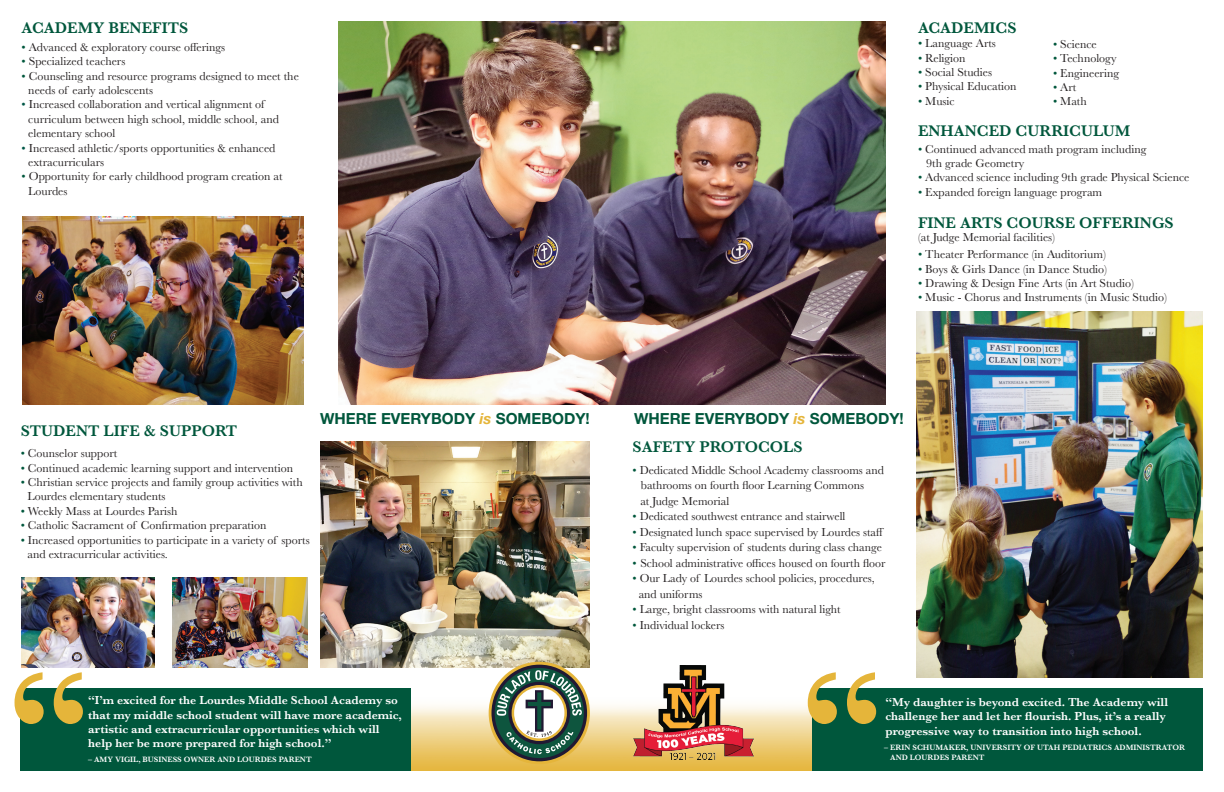
<style>
.page{position:relative;width:1224px;height:792px;background:#fff}
.page>*{position:absolute;margin:0;border:0;box-sizing:border-box;transform-origin:0 0}
.t1{font:600 16px "Baskerville";color:#00573c}
.t2{font:700 15.3px "Helvetica Neue LT Std";color:#00573c}
.t3{font:12px/14.4px "Baskerville";color:#231f20}
.t4{font:600 12px/14.4px "Baskerville";color:#fff}
.t5{font:600 8px/10px "Baskerville";color:#fff}
.s1{color:#00573c}
.s2{color:#005747}
.s3{font-style:italic;color:#e5b53a}
</style>
<div class="page">
<img style="left:411px;top:699px;width:401px;height:71px">
<img style="left:338px;top:22px;width:548px;height:383px">
<img style="left:916px;top:312px;width:286px;height:365px">
<img style="left:173px;top:578px;width:135px;height:89px">
<img style="left:22px;top:578px;width:132px;height:89px">
<img style="left:22px;top:216px;width:281px;height:189px">
<div style="left:21px;top:688px;width:390px;height:82px;background:#00573c"></div>
<div style="left:812px;top:688px;width:390px;height:82px;background:#00573c"></div>
<svg style="left:15px;top:672px;width:68px;height:52px"></svg>
<svg style="left:808px;top:672px;width:68px;height:52px"></svg>
<img style="left:320px;top:441px;width:270px;height:226px">
<svg style="left:489px;top:662px;width:101px;height:102px"></svg>
<img style="left:634px;top:665px;width:119px;height:95px">
<h1 class="t1" style="left:22px;top:17px;width:168px">ACADEMY BENEFITS</h1>
<p class="t3" style="left:22px;top:40px;width:205px"><span class="s1">•</span> Advanced &amp; exploratory course offerings</p>
<p class="t3" style="left:22px;top:54px;width:105px"><span class="s1">•</span> Specialized teachers</p>
<p class="t3" style="left:28px;top:69px;width:272px;text-indent:-7px"><span class="s1">•</span> Counseling and resource programs designed to meet the needs of early adolescents</p>
<p class="t3" style="left:28px;top:97px;width:252px;text-indent:-7px"><span class="s2">•</span> Increased collaboration and vertical alignment of curriculum between high school, middle school, and elementary school</p>
<p class="t3" style="left:28px;top:141px;width:249px;text-indent:-7px"><span class="s2">•</span> Increased athletic/sports opportunities &amp; enhanced extracurriculars</p>
<p class="t3" style="left:28px;top:169px;width:256px;text-indent:-7px"><span class="s1">•</span> Opportunity for early childhood program creation at<br>Lourdes</p>
<h1 class="t1" style="left:918px;top:16px;width:100px">ACADEMICS</h1>
<p class="t3" style="left:918px;top:36px;width:79px"><span class="s1">•</span> Language Arts</p>
<p class="t3" style="left:918px;top:51px;width:49px"><span class="s1">•</span> Religion</p>
<p class="t3" style="left:918px;top:65px;width:76px"><span class="s1">•</span> Social Studies</p>
<p class="t3" style="left:918px;top:80px;width:100px"><span class="s1">•</span> Physical Education</p>
<p class="t3" style="left:918px;top:94px;width:38px"><span class="s1">•</span> Music</p>
<p class="t3" style="left:1053px;top:37px;width:45px"><span class="s1">•</span> Science</p>
<p class="t3" style="left:1053px;top:51px;width:65px"><span class="s1">•</span> Technology</p>
<p class="t3" style="left:1053px;top:66px;width:68px"><span class="s1">•</span> Engineering</p>
<p class="t3" style="left:1053px;top:80px;width:25px"><span class="s1">•</span> Art</p>
<p class="t3" style="left:1053px;top:94px;width:35px"><span class="s1">•</span> Math</p>
<h1 class="t1" style="left:918px;top:120px;width:214px">ENHANCED CURRICULUM</h1>
<p class="t3" style="left:926px;top:142px;width:222px;text-indent:-8px"><span class="s1">•</span> Continued advanced math program including<br>9th grade Geometry</p>
<p class="t3" style="left:918px;top:171px;width:273px"><span class="s1">•</span> Advanced science including 9th grade Physical Science</p>
<p class="t3" style="left:918px;top:185px;width:186px"><span class="s1">•</span> Expanded foreign language program</p>
<h1 class="t1" style="left:918px;top:211px;width:257px">FINE ARTS COURSE OFFERINGS</h1>
<p class="t3" style="left:918px;top:230px;width:139px">(at Judge Memorial facilities)</p>
<p class="t3" style="left:918px;top:247px;width:190px"><span class="s1">•</span> Theater Performance (in Auditorium)</p>
<p class="t3" style="left:918px;top:262px;width:191px"><span class="s1">•</span> Boys &amp; Girls Dance (in Dance Studio)</p>
<p class="t3" style="left:918px;top:276px;width:218px"><span class="s1">•</span> Drawing &amp; Design Fine Arts (in Art Studio)</p>
<p class="t3" style="left:918px;top:290px;width:251px"><span class="s1">•</span> Music - Chorus and Instruments (in Music Studio)</p>
<h1 class="t1" style="left:21px;top:420px;width:218px">STUDENT LIFE &amp; SUPPORT</h1>
<p class="t3" style="left:21px;top:446px;width:98px"><span class="s1">•</span> Counselor support</p>
<p class="t3" style="left:21px;top:461px;width:274px"><span class="s1">•</span> Continued academic learning support and intervention</p>
<p class="t3" style="left:27px;top:475px;width:277px;text-indent:-7px"><span class="s1">•</span> Christian service projects and family group activities with<br>Lourdes elementary students</p>
<p class="t3" style="left:21px;top:504px;width:158px"><span class="s1">•</span> Weekly Mass at Lourdes Parish</p>
<p class="t3" style="left:21px;top:518px;width:247px"><span class="s1">•</span> Catholic Sacrament of Confirmation preparation</p>
<p class="t3" style="left:27px;top:533px;width:284px;text-indent:-7px"><span class="s1">•</span> Increased opportunities to participate in a variety of sports and extracurricular activities.</p>
<p class="t2" style="left:320px;top:410px;width:271px">WHERE EVERYBODY <span class="s3">is</span> SOMEBODY!</p>
<p class="t2" style="left:634px;top:410px;width:271px">WHERE EVERYBODY <span class="s3">is</span> SOMEBODY!</p>
<h1 class="t1" style="left:633px;top:436px;width:172px">SAFETY PROTOCOLS</h1>
<p class="t3" style="left:640px;top:462px;width:245px;line-height:15.5px;text-indent:-8px"><span class="s1">•</span> Dedicated Middle School Academy classrooms and bathrooms on fourth floor Learning Commons<br>at Judge Memorial</p>
<p class="t3" style="left:633px;top:509px;width:214px"><span class="s1">•</span> Dedicated southwest entrance and stairwell</p>
<p class="t3" style="left:633px;top:525px;width:253px"><span class="s1">•</span> Designated lunch space supervised by Lourdes staff</p>
<p class="t3" style="left:633px;top:540px;width:251px"><span class="s1">•</span> Faculty supervision of students during class change</p>
<p class="t3" style="left:633px;top:556px;width:254px"><span class="s1">•</span> School administrative offices housed on fourth floor</p>
<p class="t3" style="left:639px;top:571px;width:237px;line-height:15.5px;text-indent:-6px"><span class="s1">•</span> Our Lady of Lourdes school policies, procedures, and uniforms</p>
<p class="t3" style="left:633px;top:602px;width:210px"><span class="s1">•</span> Large, bright classrooms with natural light</p>
<p class="t3" style="left:633px;top:618px;width:93px"><span class="s1">•</span> Individual lockers</p>
<p class="t4" style="left:88px;top:693px;width:315px">“I’m excited for the Lourdes Middle School Academy so that my middle school student will have more academic, artistic and extracurricular opportunities which will help her be more prepared for high school.”</p>
<p class="t4" style="left:885px;top:695px;width:284px">“My daughter is beyond excited. The Academy will challenge her and let her flourish. Plus, it’s a really progressive way to transition into high school.</p>
<p class="t5" style="left:88px;top:754px;width:225px">– AMY VIGIL, BUSINESS OWNER AND LOURDES PARENT</p>
<p class="t5" style="left:890px;top:743px;width:296px;text-indent:-6px">– ERIN SCHUMAKER, UNIVERSITY OF UTAH PEDIATRICS ADMINISTRATOR<br>AND LOURDES PARENT</p>
</div>
